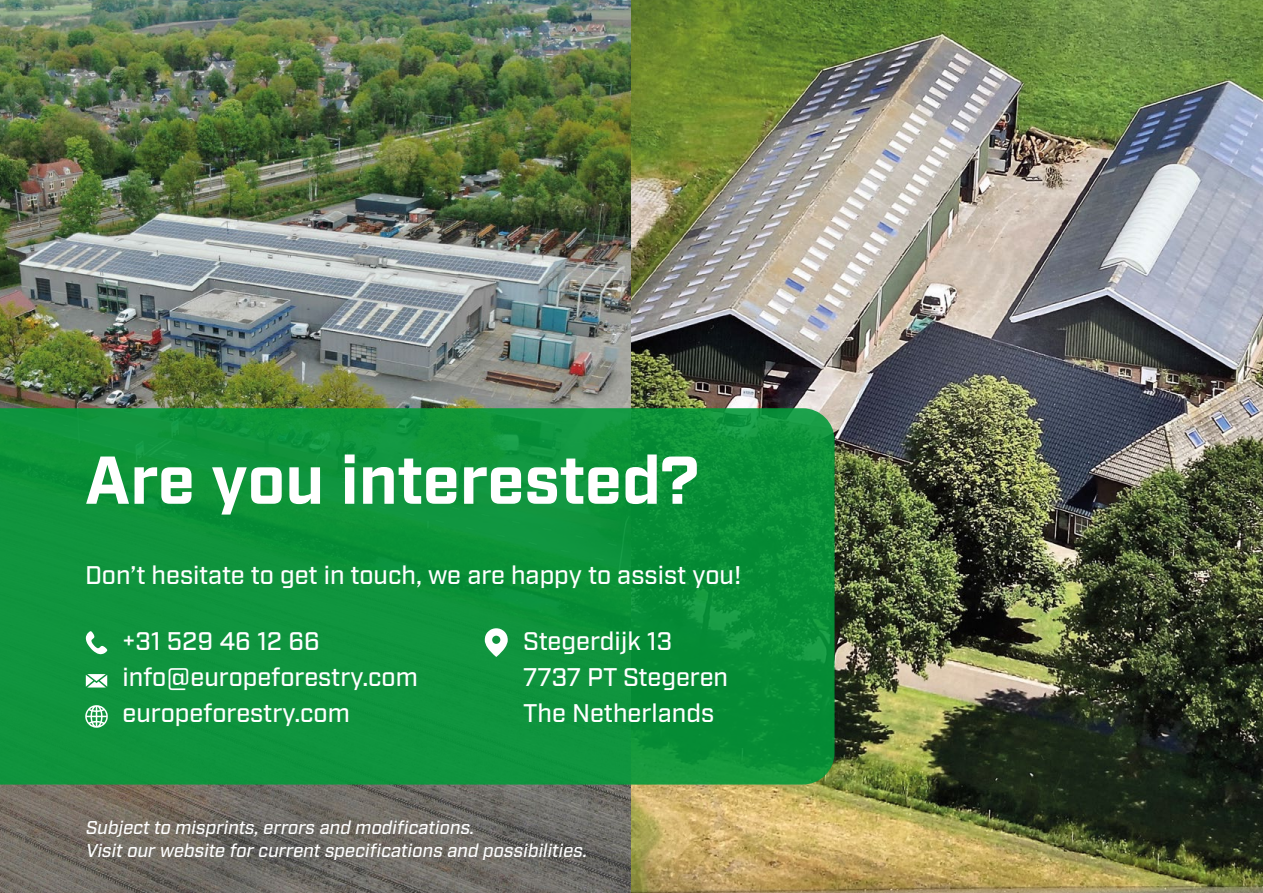
<style>
.page{position:relative;width:1263px;height:893px;background:#fff}
.page>*{position:absolute;margin:0;border:0;box-sizing:border-box;transform-origin:0 0}
.t1{font:700 67.5px "Industry";letter-spacing:-.005em;color:#fff}
.t2{font:500 25.5px/36px "Industry";color:#fff}
.t3{font:italic 500 18.6px/22.2px "Industry";color:#fff}
</style>
<div class="page">
<img style="left:0;top:0;width:1263px;height:893px">
<svg style="left:0;top:408px;width:834px;height:376px;fill:#0e943d"></svg>
<svg style="left:86px;top:631px;width:21px;height:23px"></svg>
<svg style="left:86px;top:674px;width:21px;height:13px"></svg>
<svg style="left:85px;top:705px;width:23px;height:23px"></svg>
<svg style="left:485px;top:628px;width:23px;height:29px"></svg>
<h1 class="t1" style="left:85px;top:440px;width:616px">Are you interested?</h1>
<p class="t2" style="left:85px;top:558px;width:658px">Don’t hesitate to get in touch, we are happy to assist you!</p>
<p class="t2" style="left:123px;top:624px;width:297px">+31 529 46 12 66 info@europeforestry.com europeforestry.com</p>
<p class="t2" style="left:523px;top:624px;width:207px">Stegerdijk 13<br>7737 PT Stegeren<br>The Netherlands</p>
<p class="t3" style="left:85px;top:817px;width:507px">Subjectto misprints,errors and modifications.<br>Visitourwebsite forcurrentspecifications and possibilities.</p>
</div>
